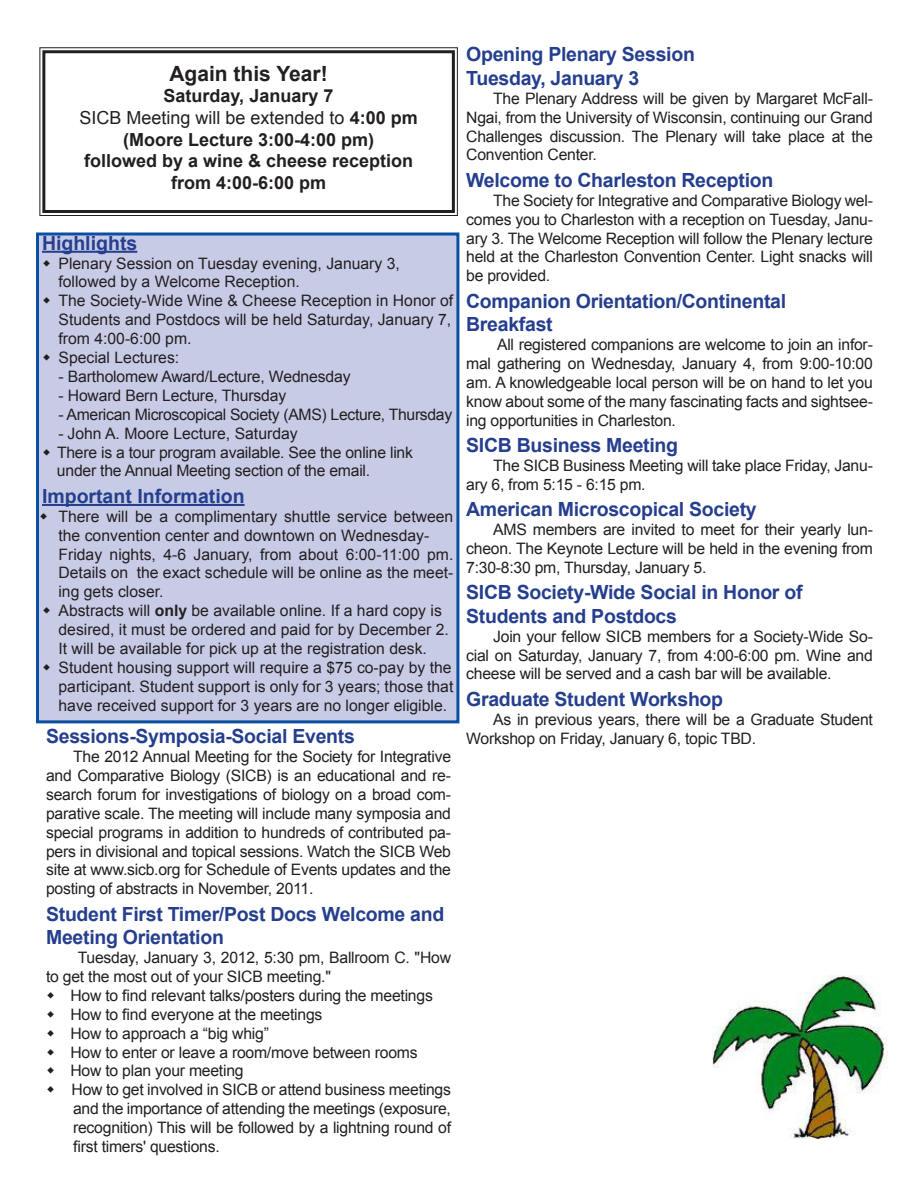
<style>
.page{position:relative;width:918px;height:1188px;background:#fff}
.page>*{position:absolute;margin:0;border:0;box-sizing:border-box;transform-origin:0 0}
.t1{font:700 21px "Arial";color:#231f20}
.t2{font:700 19.5px "Arial";letter-spacing:-.015em;color:#253f8e}
.t3{font:700 18px "Arial";color:#231f20}
.t4{font:18px "Arial";color:#231f20}
.Body{font:15.75px/18.9px "Arial";letter-spacing:-.015em;color:#231f20;text-align:justify}
.Body_Bullets{font:15.75px/18.9px "Arial";color:#231f20}
.Body_Bullets-2{font:15.75px "Arial";letter-spacing:-.02em;color:#231f20}
.s1{font-weight:700}
</style>
<div class="page">
<div style="left:38px;top:234px;width:420px;height:488px;background:#c7cbe6"></div>
<hr style="left:42px;top:251px;width:95px;height:2px;background:#253f8e">
<hr style="left:42px;top:504px;width:203px;height:2px;background:#253f8e">
<div style="left:36px;top:232px;width:423px;height:491px;border:3px solid #0a4fa2"></div>
<svg style="left:39px;top:47px;width:419px;height:169px"></svg>
<div style="left:42px;top:50px;width:413px;height:163px;border:3px solid #231f20"></div>
<img style="left:712px;top:976px;width:176px;height:163px">
<p class="t1" style="left:169px;top:59px;width:160px">Again this Year!</p>
<p class="t3" style="left:164px;top:84px;width:172px">Saturday, January 7</p>
<p class="t4" style="left:80px;top:106px;width:340px">SICB Meeting will be extended to <span class="s1">4:00 pm</span></p>
<p class="t3" style="left:123px;top:127px;width:253px">(Moore Lecture 3:00-4:00 pm)</p>
<p class="t3" style="left:84px;top:149px;width:331px">followed by a wine &amp; cheese reception</p>
<p class="t3" style="left:171px;top:171px;width:157px">from 4:00-6:00 pm</p>
<p class="t2" style="left:42px;top:230px;width:97px">Highlights</p>
<p class="Body_Bullets" style="left:59px;top:254px;width:343px">Plenary Session on Tuesday evening, January 3,</p>
<p class="Body_Bullets" style="left:59px;top:273px;width:243px">followed by a Welcome Reception.</p>
<p class="Body_Bullets" style="left:59px;top:292px;width:396px">The Society-Wide Wine &amp; Cheese Reception in Honor of</p>
<p class="Body_Bullets" style="left:59px;top:310px;width:394px">Students and Postdocs will be held Saturday, January 7,</p>
<p class="Body_Bullets" style="left:59px;top:329px;width:135px">from 4:00-6:00 pm.</p>
<p class="Body_Bullets" style="left:59px;top:348px;width:122px">Special Lectures:</p>
<p class="Body_Bullets" style="left:59px;top:367px;width:294px">- Bartholomew Award/Lecture, Wednesday</p>
<p class="Body_Bullets" style="left:59px;top:386px;width:229px">- Howard Bern Lecture, Thursday</p>
<p class="Body_Bullets-2" style="left:59px;top:404px;width:395px">- American Microscopical Society (AMS) Lecture, Thursday</p>
<p class="Body_Bullets" style="left:58px;top:424px;width:241px">- John A. Moore Lecture, Saturday</p>
<p class="Body_Bullets" style="left:57px;top:443px;width:358px">There is a tour program available. See the online link</p>
<p class="Body_Bullets" style="left:57px;top:462px;width:315px">under the Annual Meeting section of the email.</p>
<p class="t2" style="left:42px;top:483px;width:204px">Important Information</p>
<p class="Body_Bullets" style="left:58px;top:507px;width:396px">There will be a complimentary shuttle service between the convention center and downtown on Wednesday-</p>
<p class="Body_Bullets" style="left:58px;top:545px;width:396px;text-align:justify">Friday nights, 4-6 January, from about 6:00-11:00 pm.<br>Details on the exact schedule will be online as the meet&shy;ing gets closer.</p>
<p class="Body_Bullets" style="left:59px;top:601px;width:392px">Abstracts will <span class="s1">only</span> be available online. If a hard copy is desired, it must be ordered and paid for by December 2.</p>
<p class="Body_Bullets" style="left:59px;top:639px;width:370px">It will be available for pick up at the registration desk.</p>
<p class="Body_Bullets" style="left:59px;top:658px;width:395px">Student housing support will require a $75 co-pay by the</p>
<p class="Body_Bullets" style="left:59px;top:677px;width:396px">participant. Student support is only for 3 years; those that</p>
<p class="Body_Bullets" style="left:59px;top:696px;width:390px">have received support for 3 years are no longer eligible.</p>
<p class="t2" style="left:46px;top:724px;width:310px">Sessions-Symposia-Social Events</p>
<p class="Body" style="left:46px;top:747px;width:406px;text-indent:27px">The 2012 Annual Meeting for the Society for Integrative and Comparative Biology (SICB) is an educational and re&shy;search forum for investigations of biology on a broad com&shy;parative scale. The meeting will include many symposia and special programs in addition to hundreds of contributed pa&shy;pers in divisional and topical sessions. Watch the SICB Web site at www.sicb.org for Schedule of Events updates and the posting of abstracts in November, 2011.</p>
<p class="t2" style="left:46px;top:901px;width:400px">Student First Timer/Post Docs Welcome and</p>
<p class="t2" style="left:46px;top:925px;width:179px">Meeting Orientation</p>
<p class="Body" style="left:46px;top:948px;width:406px;text-indent:32px">Tuesday, January 3, 2012, 5:30 pm, Ballroom C. "How to get the most out of your SICB meeting."</p>
<p class="Body_Bullets" style="left:71px;top:986px;width:364px">How to find relevant talks/posters during the meetings</p>
<p class="Body_Bullets" style="left:71px;top:1005px;width:253px">How to find everyone at the meetings</p>
<p class="Body_Bullets" style="left:71px;top:1024px;width:200px">How to approach a “big whig”</p>
<p class="Body_Bullets" style="left:71px;top:1043px;width:349px">How to enter or leave a room/move between rooms</p>
<p class="Body_Bullets" style="left:71px;top:1062px;width:175px">How to plan your meeting</p>
<p class="Body_Bullets" style="left:72px;top:1081px;width:381px;text-align:justify">How to get involved in SICB or attend business meetings and the importance of attending the meetings (exposure, recognition) This will be followed by a lightning round of first timers' questions.</p>
<p class="t2" style="left:466px;top:42px;width:230px">Opening Plenary Session</p>
<p class="t2" style="left:466px;top:65px;width:175px">Tuesday, January 3</p>
<p class="Body" style="left:466px;top:89px;width:408px;text-indent:27px">The Plenary Address will be given by Margaret McFall-Ngai, from the University of Wisconsin, continuing our Grand Challenges discussion. The Plenary will take place at the Convention Center.</p>
<p class="t2" style="left:466px;top:167px;width:309px">Welcome to Charleston Reception</p>
<p class="Body" style="left:466px;top:191px;width:408px;text-indent:27px">The Society for Integrative and Comparative Biology wel&shy;comes you to Charleston with a reception on Tuesday, Janu&shy;ary 3. The Welcome Reception will follow the Plenary lecture held at the Charleston Convention Center. Light snacks will be provided.</p>
<p class="t2" style="left:466px;top:288px;width:321px">Companion Orientation/Continental</p>
<p class="t2" style="left:466px;top:311px;width:88px">Breakfast</p>
<p class="Body" style="left:466px;top:335px;width:408px;text-indent:31px">All registered companions are welcome to join an infor&shy;mal gathering on Wednesday, January 4, from 9:00-10:00 am. A knowledgeable local person will be on hand to let you know about some of the many fascinating facts and sightsee&shy;ing opportunities in Charleston.</p>
<p class="t2" style="left:466px;top:432px;width:213px">SICB Business Meeting</p>
<p class="Body" style="left:466px;top:456px;width:408px;text-indent:27px">The SICB Business Meeting will take place Friday, Janu&shy;ary 6, from 5:15 - 6:15 pm.</p>
<p class="t2" style="left:466px;top:497px;width:292px">American Microscopical Society</p>
<p class="Body" style="left:466px;top:520px;width:408px;text-indent:27px">AMS members are invited to meet for their yearly lun&shy;cheon. The Keynote Lecture will be held in the evening from 7:30-8:30 pm, Thursday, January 5.</p>
<p class="t2" style="left:466px;top:580px;width:338px">SICB Society-Wide Social in Honor of</p>
<p class="t2" style="left:466px;top:603px;width:212px">Students and Postdocs</p>
<p class="Body" style="left:466px;top:627px;width:408px;text-indent:27px">Join your fellow SICB members for a Society-Wide So&shy;cial on Saturday, January 7, from 4:00-6:00 pm. Wine and cheese will be served and a cash bar will be available.</p>
<p class="t2" style="left:466px;top:686px;width:258px">Graduate Student Workshop</p>
<p class="Body" style="left:466px;top:710px;width:408px;text-indent:27px">As in previous years, there will be a Graduate Student<br>Workshop on Friday, January 6, topic TBD.</p>
</div>
